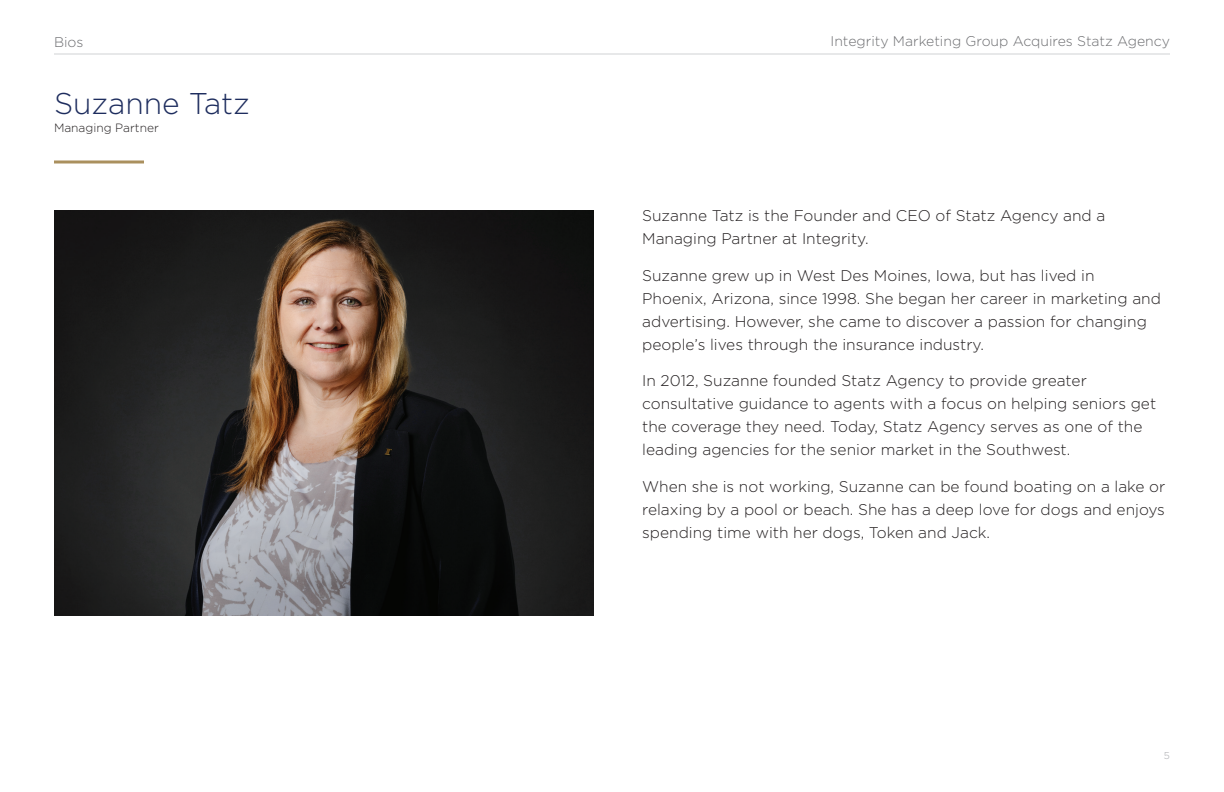
<style>
.page{position:relative;width:1224px;height:792px;background:#fff}
.page>*{position:absolute;margin:0;border:0;box-sizing:border-box;transform-origin:0 0}
.t1{font:300 30px "Gotham";color:#1e2d5e}
.t2{font:300 15.5px/23px "Gotham";color:#231f20}
.t3{font:300 14px "Gotham";color:#6c6d70}
.t4{font:300 12px "Gotham";color:#231f20}
.t5{font:300 10px "Gotham";color:#a8a9ad}
</style>
<div class="page">
<hr style="left:54px;top:54px;width:1116px;height:1px;background:#d1d2d4">
<hr style="left:54px;top:160px;width:90px;height:3px;background:#aa905e">
<img style="left:54px;top:210px;width:540px;height:405px">
<p class="t3" style="left:54px;top:33px;width:31px">Bios</p>
<p class="t3" style="left:831px;top:32px;width:341px">Integrity Marketing Group Acquires Statz Agency</p>
<h1 class="t1" style="left:54px;top:84px;width:197px">Suzanne Tatz</h1>
<p class="t4" style="left:54px;top:120px;width:106px">Managing Partner</p>
<p class="t2" style="left:642px;top:204px;width:465px">Suzanne Tatz is the Founder and CEO of Statz Agency and a<br>Managing Partner at Integrity.</p>
<p class="t2" style="left:642px;top:264px;width:520px">Suzanne grew up in West Des Moines, Iowa, but has lived in Phoenix, Arizona, since 1998. She began her career in marketing and advertising. However, she came to discover a passion for changing people’s lives through the insurance industry.</p>
<p class="t2" style="left:642px;top:369px;width:515px">In 2012, Suzanne founded Statz Agency to provide greater consultative guidance to agents with a focus on helping seniors get the coverage they need. Today, Statz Agency serves as one of the leading agencies for the senior market in the Southwest.</p>
<p class="t2" style="left:642px;top:475px;width:525px;text-align:justify">When she is not working, Suzanne can be found boating on a lake or relaxing by a pool or beach. She has a deep love for dogs and enjoys spending time with her dogs, Token and Jack.</p>
<p class="t5" style="left:1164px;top:749px;width:8px">5</p>
</div>
